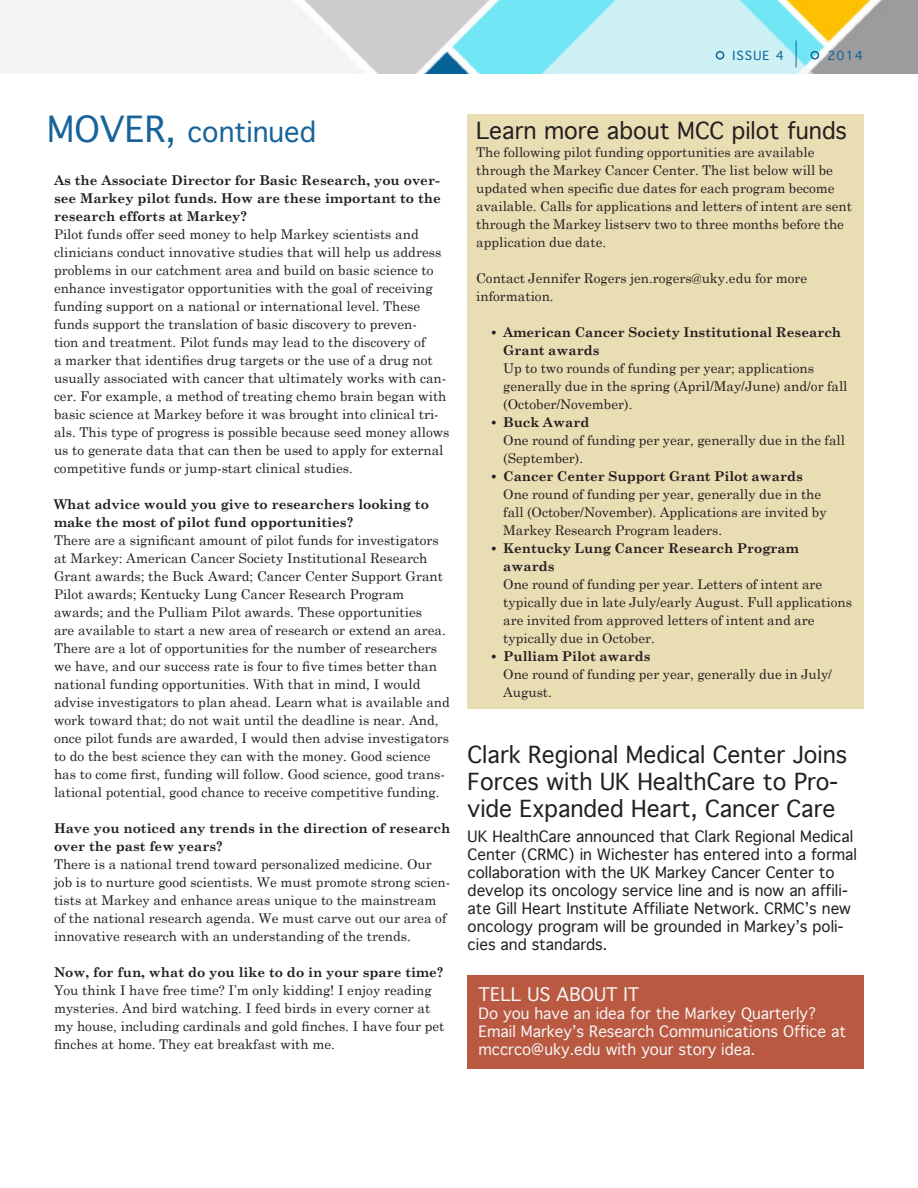
<style>
.page{position:relative;width:918px;height:1188px;background:#fff}
.page>*{position:absolute;margin:0;border:0;box-sizing:border-box;transform-origin:0 0}
.Regular_Section_Head{font:27px "Geneva";color:#18639a}
.Leading_Paragraph{font:22.5px/27px "Geneva";color:#231f20}
.Regular_Section_Head-2{font:22.5px "Geneva";color:#231f20}
.Leading_Paragraph-2{font:18px "Geneva";color:#f5f5f5}
.Leading_Paragraph-3{font:15px/18px "Geneva";color:#231f20}
.Leading_Paragraph-4{font:15px/18px "Geneva";color:#f5f5f5}
.Basic_Body_Copy{font:13.5px/18px "Century Schoolbook";color:#231f20}
.Basic_Body_Copy-2{font:700 13.5px/18px "Century Schoolbook";color:#231f20}
.t1{font:12px "Geneva";letter-spacing:.1em;color:#076298}
.s1{font-size:34.5px}
.s2{font-weight:700}
</style>
<div class="page">
<img style="left:278px;top:0;width:640px;height:74px">
<svg style="left:796px;top:40px;width:1px;height:28px"></svg>
<div style="left:716px;top:51px;width:8px;height:9px;border:2px solid #18639a;border-radius:50%"></div>
<div style="left:811px;top:51px;width:8px;height:9px;border:2px solid #18639a;border-radius:50%"></div>
<div style="left:468px;top:114px;width:396px;height:595px;background:#e9ddb3"></div>
<div style="left:468px;top:976px;width:396px;height:93px;background:#ba5941"></div>
<p class="t1" style="left:732px;top:46px;width:53px">ISSUE 4</p>
<p class="t1" style="left:827px;top:45px;width:37px">2014</p>
<p class="Regular_Section_Head" style="left:47px;top:109px;width:270px"><span class="s1">MOVER,</span> continued</p>
<p class="Basic_Body_Copy-2" style="left:54px;top:171px;width:388px;text-align:justify">As the Associate Director for Basic Research, you over&shy;see Markey pilot funds. How are these important to the research efforts at Markey?</p>
<p class="Basic_Body_Copy" style="left:54px;top:225px;width:397px">Pilot funds offer seed money to help Markey scientists and clinicians conduct innovative studies that will help us address problems in our catchment area and build on basic science to enhance investigator opportunities with the goal of receiving funding support on a national or international level. These funds support the translation of basic discovery to preven-<br>tion and treatment. Pilot funds may lead to the discovery of<br>a marker that identifies drug targets or the use of a drug not usually associated with cancer that ultimately works with can&shy;cer. For example, a method of treating chemo brain began with basic science at Markey before it was brought into clinical tri&shy;als. This type of progress is possible because seed money allows us to generate data that can then be used to apply for external competitive funds or jump-start clinical studies.</p>
<p class="Basic_Body_Copy-2" style="left:54px;top:495px;width:376px">What advice would you give to researchers looking to make the most of pilot fund opportunities?</p>
<p class="Basic_Body_Copy" style="left:54px;top:531px;width:397px">There are a significant amount of pilot funds for investigators at Markey: American Cancer Society Institutional Research Grant awards; the Buck Award; Cancer Center Support Grant Pilot awards; Kentucky Lung Cancer Research Program awards; and the Pulliam Pilot awards. These opportunities<br>are available to start a new area of research or extend an area.<br>There are a lot of opportunities for the number of researchers we have, and our success rate is four to five times better than national funding opportunities. With that in mind, I would advise investigators to plan ahead. Learn what is available and work toward that; do not wait until the deadline is near. And, once pilot funds are awarded, I would then advise investigators to do the best science they can with the money. Good science has to come first, funding will follow. Good science, good trans&shy;lational potential, good chance to receive competitive funding.</p>
<p class="Basic_Body_Copy-2" style="left:54px;top:819px;width:398px">Have you noticed any trends in the direction of research over the past few years?</p>
<p class="Basic_Body_Copy" style="left:54px;top:855px;width:398px">There is a national trend toward personalized medicine. Our job is to nurture good scientists. We must promote strong scien&shy;tists at Markey and enhance areas unique to the mainstream of the national research agenda. We must carve out our area of innovative research with an understanding of the trends.</p>
<p class="Basic_Body_Copy-2" style="left:54px;top:963px;width:391px">Now, for fun, what do you like to do in your spare time?</p>
<p class="Basic_Body_Copy" style="left:54px;top:981px;width:392px">You think I have free time? I’m only kidding! I enjoy reading mysteries. And bird watching. I feed birds in every corner at my house, including cardinals and gold finches. I have four pet finches at home. They eat breakfast with me.</p>
<p class="Regular_Section_Head-2" style="left:476px;top:112px;width:372px">Learn more about MCC pilot funds</p>
<p class="Basic_Body_Copy" style="left:476px;top:143px;width:377px">The following pilot funding opportunities are available through the Markey Cancer Center. The list below will be updated when specific due dates for each program become available. Calls for applications and letters of intent are sent through the Markey listserv two to three months before the application due date.</p>
<p class="Basic_Body_Copy" style="left:476px;top:269px;width:333px">Contact Jennifer Rogers jen.rogers@uky.edu for more information.</p>
<p class="Basic_Body_Copy" style="left:503px;top:323px;width:346px;text-indent:-14px"><span class="s2">• American Cancer Society Institutional Research Grant awards<br></span>Up to two rounds of funding per year; applications generally due in the spring (April/May/June) and/or fall (October/November).</p>
<p class="Basic_Body_Copy" style="left:503px;top:413px;width:343px;text-indent:-14px"><span class="s2">• Buck Award<br></span>One round of funding per year, generally due in the fall (September).</p>
<p class="Basic_Body_Copy" style="left:503px;top:467px;width:325px;text-indent:-14px"><span class="s2">• Cancer Center Support Grant Pilot awards </span>One round of funding per year, generally due in the fall (October/November). Applications are invited by Markey Research Program leaders.</p>
<p class="Basic_Body_Copy" style="left:503px;top:539px;width:350px;text-indent:-14px"><span class="s2">• Kentucky Lung Cancer Research Program awards<br></span>One round of funding per year. Letters of intent are typically due in late July/early August. Full applications are invited from approved letters of intent and are typically due in October.</p>
<p class="Basic_Body_Copy" style="left:503px;top:647px;width:330px;text-indent:-14px"><span class="s2">• Pulliam Pilot awards<br></span>One round of funding per year, generally due in July/<br>August.</p>
<p class="Leading_Paragraph" style="left:468px;top:741px;width:381px">Clark Regional Medical Center Joins<br>Forces with UK HealthCare to Pro&shy;vide Expanded Heart, Cancer Care</p>
<p class="Leading_Paragraph-3" style="left:468px;top:828px;width:391px">UK HealthCare announced that Clark Regional Medical Center (CRMC) in Wichester has entered into a formal collaboration with the UK Markey Cancer Center to develop its oncology service line and is now an affili&shy;ate Gill Heart Institute Affiliate Network. CRMC’s new oncology program will be grounded in Markey’s poli&shy;cies and standards.</p>
<p class="Leading_Paragraph-2" style="left:479px;top:979px;width:162px">TELL US ABOUT IT</p>
<p class="Leading_Paragraph-4" style="left:479px;top:1004px;width:369px">Do you have an idea for the Markey Quarterly?<br>Email Markey’s Research Communications Office at mccrco@uky.edu with your story idea.</p>
</div>
